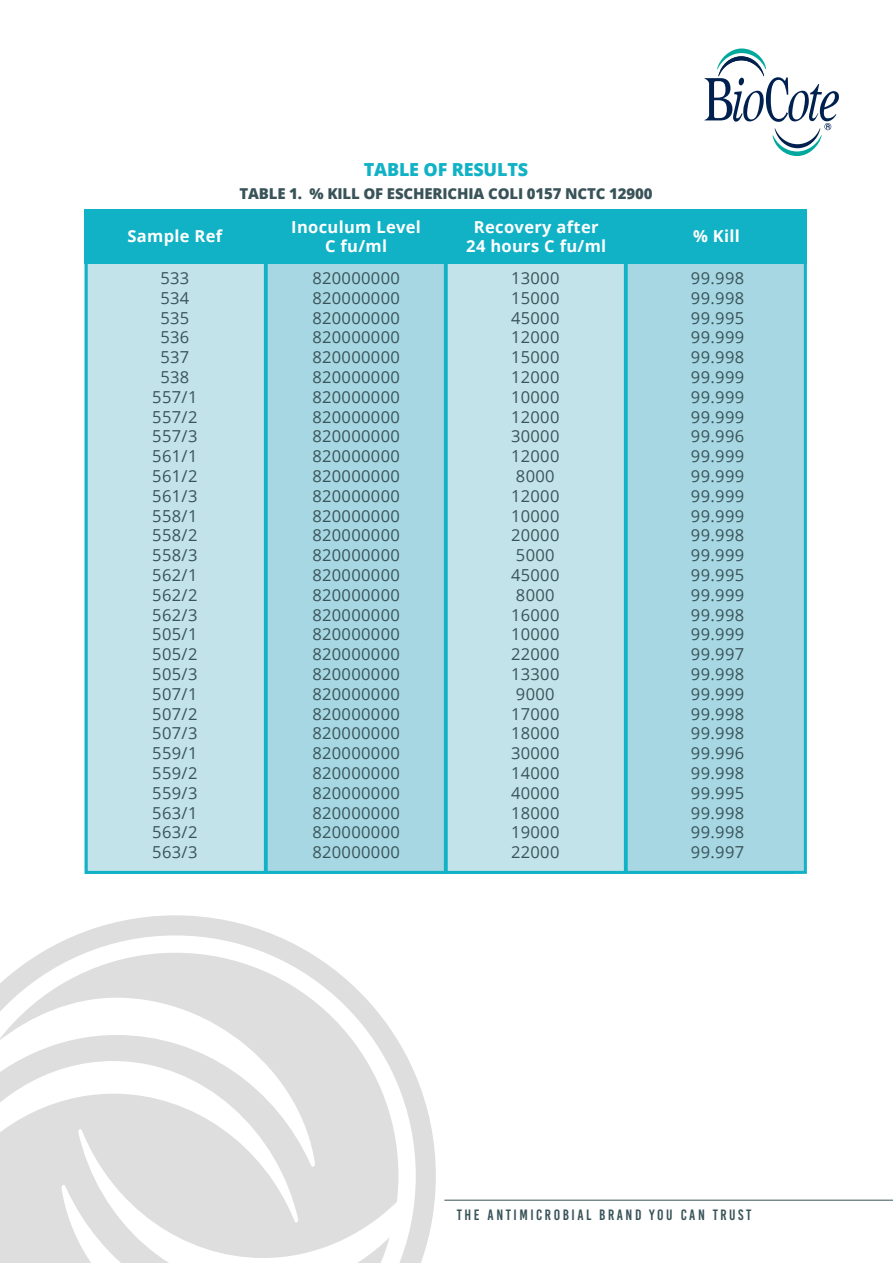
<style>
.page{position:relative;width:893px;height:1263px;background:#fff}
.page>*{position:absolute;margin:0;border:0;box-sizing:border-box;transform-origin:0 0}
.t1{font:800 18px "Open Sans";letter-spacing:-.01em;color:#11b2c6}
.t2{font:16.5px "Open Sans";letter-spacing:.02em;color:#395359}
.t3{font:700 16.5px/19.8px "Open Sans";letter-spacing:.02em;color:#fff;text-align:center}
.t4{font:800 15px "Open Sans";letter-spacing:-.01em;color:#395359}
.t5{font:15px "Bebas Kai";letter-spacing:.17em;color:#395359}
</style>
<div class="page">
<div style="left:85px;top:248px;width:182px;height:626px;background:#c3e3eb;border:3px solid #11b2c6"></div>
<div style="left:265px;top:248px;width:182px;height:626px;background:#a6d7e2;border:3px solid #11b2c6"></div>
<div style="left:445px;top:248px;width:182px;height:626px;background:#c3e3eb;border:3px solid #11b2c6"></div>
<div style="left:625px;top:248px;width:182px;height:626px;background:#a6d7e2;border:3px solid #11b2c6"></div>
<div style="left:85px;top:209px;width:722px;height:55px;background:#11b2c6"></div>
<svg style="left:0;top:915px;width:436px;height:348px;fill:#dededf"></svg>
<svg style="left:705px;top:48px;width:134px;height:108px"></svg>
<hr style="left:444px;top:1200px;width:449px;height:1px;background:#395359">
<p class="t1" style="left:364px;top:156px;width:166px">TABLE OF RESULTS</p>
<p class="t4" style="left:239px;top:182px;width:415px">TABLE 1. % KILL OF ESCHERICHIA COLI 0157 NCTC 12900</p>
<p class="t3" style="left:127px;top:226px;width:96px">Sample Ref</p>
<p class="t3" style="left:291px;top:216px;width:131px">Inoculum Level<br>C fu/ml</p>
<p class="t3" style="left:466px;top:216px;width:142px">Recovery after<br>24 hours C fu/ml</p>
<p class="t3" style="left:693px;top:226px;width:48px">% Kill</p>
<p class="t2" style="left:160px;top:267px;width:30px">533</p>
<p class="t2" style="left:160px;top:286px;width:30px">534</p>
<p class="t2" style="left:160px;top:306px;width:30px">535</p>
<p class="t2" style="left:160px;top:326px;width:30px">536</p>
<p class="t2" style="left:160px;top:346px;width:30px">537</p>
<p class="t2" style="left:160px;top:366px;width:30px">538</p>
<p class="t2" style="left:152px;top:385px;width:47px">557/1</p>
<p class="t2" style="left:152px;top:405px;width:47px">557/2</p>
<p class="t2" style="left:152px;top:425px;width:47px">557/3</p>
<p class="t2" style="left:152px;top:445px;width:47px">561/1</p>
<p class="t2" style="left:152px;top:465px;width:47px">561/2</p>
<p class="t2" style="left:152px;top:484px;width:47px">561/3</p>
<p class="t2" style="left:152px;top:504px;width:47px">558/1</p>
<p class="t2" style="left:152px;top:524px;width:47px">558/2</p>
<p class="t2" style="left:152px;top:544px;width:47px">558/3</p>
<p class="t2" style="left:152px;top:564px;width:47px">562/1</p>
<p class="t2" style="left:152px;top:583px;width:47px">562/2</p>
<p class="t2" style="left:152px;top:603px;width:47px">562/3</p>
<p class="t2" style="left:152px;top:623px;width:47px">505/1</p>
<p class="t2" style="left:152px;top:643px;width:47px">505/2</p>
<p class="t2" style="left:152px;top:663px;width:47px">505/3</p>
<p class="t2" style="left:152px;top:682px;width:47px">507/1</p>
<p class="t2" style="left:152px;top:702px;width:47px">507/2</p>
<p class="t2" style="left:152px;top:722px;width:47px">507/3</p>
<p class="t2" style="left:152px;top:742px;width:47px">559/1</p>
<p class="t2" style="left:152px;top:762px;width:47px">559/2</p>
<p class="t2" style="left:152px;top:781px;width:47px">559/3</p>
<p class="t2" style="left:152px;top:801px;width:47px">563/1</p>
<p class="t2" style="left:152px;top:821px;width:47px">563/2</p>
<p class="t2" style="left:152px;top:841px;width:47px">563/3</p>
<p class="t2" style="left:312px;top:267px;width:89px">820000000</p>
<p class="t2" style="left:312px;top:286px;width:89px">820000000</p>
<p class="t2" style="left:312px;top:306px;width:89px">820000000</p>
<p class="t2" style="left:312px;top:326px;width:89px">820000000</p>
<p class="t2" style="left:312px;top:346px;width:89px">820000000</p>
<p class="t2" style="left:312px;top:366px;width:89px">820000000</p>
<p class="t2" style="left:312px;top:385px;width:89px">820000000</p>
<p class="t2" style="left:312px;top:405px;width:89px">820000000</p>
<p class="t2" style="left:312px;top:425px;width:89px">820000000</p>
<p class="t2" style="left:312px;top:445px;width:89px">820000000</p>
<p class="t2" style="left:312px;top:465px;width:89px">820000000</p>
<p class="t2" style="left:312px;top:484px;width:89px">820000000</p>
<p class="t2" style="left:312px;top:504px;width:89px">820000000</p>
<p class="t2" style="left:312px;top:524px;width:89px">820000000</p>
<p class="t2" style="left:312px;top:544px;width:89px">820000000</p>
<p class="t2" style="left:312px;top:564px;width:89px">820000000</p>
<p class="t2" style="left:312px;top:583px;width:89px">820000000</p>
<p class="t2" style="left:312px;top:603px;width:89px">820000000</p>
<p class="t2" style="left:312px;top:623px;width:89px">820000000</p>
<p class="t2" style="left:312px;top:643px;width:89px">820000000</p>
<p class="t2" style="left:312px;top:663px;width:89px">820000000</p>
<p class="t2" style="left:312px;top:682px;width:89px">820000000</p>
<p class="t2" style="left:312px;top:702px;width:89px">820000000</p>
<p class="t2" style="left:312px;top:722px;width:89px">820000000</p>
<p class="t2" style="left:312px;top:742px;width:89px">820000000</p>
<p class="t2" style="left:312px;top:762px;width:89px">820000000</p>
<p class="t2" style="left:312px;top:781px;width:89px">820000000</p>
<p class="t2" style="left:312px;top:801px;width:89px">820000000</p>
<p class="t2" style="left:312px;top:821px;width:89px">820000000</p>
<p class="t2" style="left:312px;top:841px;width:89px">820000000</p>
<p class="t2" style="left:511px;top:267px;width:50px">13000</p>
<p class="t2" style="left:511px;top:286px;width:50px">15000</p>
<p class="t2" style="left:511px;top:306px;width:50px">45000</p>
<p class="t2" style="left:511px;top:326px;width:50px">12000</p>
<p class="t2" style="left:511px;top:346px;width:50px">15000</p>
<p class="t2" style="left:511px;top:366px;width:50px">12000</p>
<p class="t2" style="left:511px;top:385px;width:50px">10000</p>
<p class="t2" style="left:511px;top:405px;width:50px">12000</p>
<p class="t2" style="left:511px;top:425px;width:50px">30000</p>
<p class="t2" style="left:511px;top:445px;width:50px">12000</p>
<p class="t2" style="left:516px;top:465px;width:40px">8000</p>
<p class="t2" style="left:511px;top:484px;width:50px">12000</p>
<p class="t2" style="left:511px;top:504px;width:50px">10000</p>
<p class="t2" style="left:511px;top:524px;width:50px">20000</p>
<p class="t2" style="left:516px;top:544px;width:40px">5000</p>
<p class="t2" style="left:511px;top:564px;width:50px">45000</p>
<p class="t2" style="left:516px;top:583px;width:40px">8000</p>
<p class="t2" style="left:511px;top:603px;width:50px">16000</p>
<p class="t2" style="left:511px;top:623px;width:50px">10000</p>
<p class="t2" style="left:511px;top:643px;width:50px">22000</p>
<p class="t2" style="left:511px;top:663px;width:50px">13300</p>
<p class="t2" style="left:516px;top:682px;width:40px">9000</p>
<p class="t2" style="left:511px;top:702px;width:50px">17000</p>
<p class="t2" style="left:511px;top:722px;width:50px">18000</p>
<p class="t2" style="left:511px;top:742px;width:50px">30000</p>
<p class="t2" style="left:511px;top:762px;width:50px">14000</p>
<p class="t2" style="left:511px;top:781px;width:50px">40000</p>
<p class="t2" style="left:511px;top:801px;width:50px">18000</p>
<p class="t2" style="left:511px;top:821px;width:50px">19000</p>
<p class="t2" style="left:511px;top:841px;width:50px">22000</p>
<p class="t2" style="left:691px;top:267px;width:55px">99.998</p>
<p class="t2" style="left:691px;top:286px;width:55px">99.998</p>
<p class="t2" style="left:691px;top:306px;width:55px">99.995</p>
<p class="t2" style="left:691px;top:326px;width:55px">99.999</p>
<p class="t2" style="left:691px;top:346px;width:55px">99.998</p>
<p class="t2" style="left:691px;top:366px;width:55px">99.999</p>
<p class="t2" style="left:691px;top:385px;width:55px">99.999</p>
<p class="t2" style="left:691px;top:405px;width:55px">99.999</p>
<p class="t2" style="left:691px;top:425px;width:55px">99.996</p>
<p class="t2" style="left:691px;top:445px;width:55px">99.999</p>
<p class="t2" style="left:691px;top:465px;width:55px">99.999</p>
<p class="t2" style="left:691px;top:484px;width:55px">99.999</p>
<p class="t2" style="left:691px;top:504px;width:55px">99.999</p>
<p class="t2" style="left:691px;top:524px;width:55px">99.998</p>
<p class="t2" style="left:691px;top:544px;width:55px">99.999</p>
<p class="t2" style="left:691px;top:564px;width:55px">99.995</p>
<p class="t2" style="left:691px;top:583px;width:55px">99.999</p>
<p class="t2" style="left:691px;top:603px;width:55px">99.998</p>
<p class="t2" style="left:691px;top:623px;width:55px">99.999</p>
<p class="t2" style="left:691px;top:643px;width:55px">99.997</p>
<p class="t2" style="left:691px;top:663px;width:55px">99.998</p>
<p class="t2" style="left:691px;top:682px;width:55px">99.999</p>
<p class="t2" style="left:691px;top:702px;width:55px">99.998</p>
<p class="t2" style="left:691px;top:722px;width:55px">99.998</p>
<p class="t2" style="left:691px;top:742px;width:55px">99.996</p>
<p class="t2" style="left:691px;top:762px;width:55px">99.998</p>
<p class="t2" style="left:691px;top:781px;width:55px">99.995</p>
<p class="t2" style="left:691px;top:801px;width:55px">99.998</p>
<p class="t2" style="left:691px;top:821px;width:55px">99.998</p>
<p class="t2" style="left:691px;top:841px;width:55px">99.997</p>
<p class="t5" style="left:457px;top:1207px;width:296px">THE ANTIMICROBIAL BRAND YOU CAN TRUST</p>
</div>
